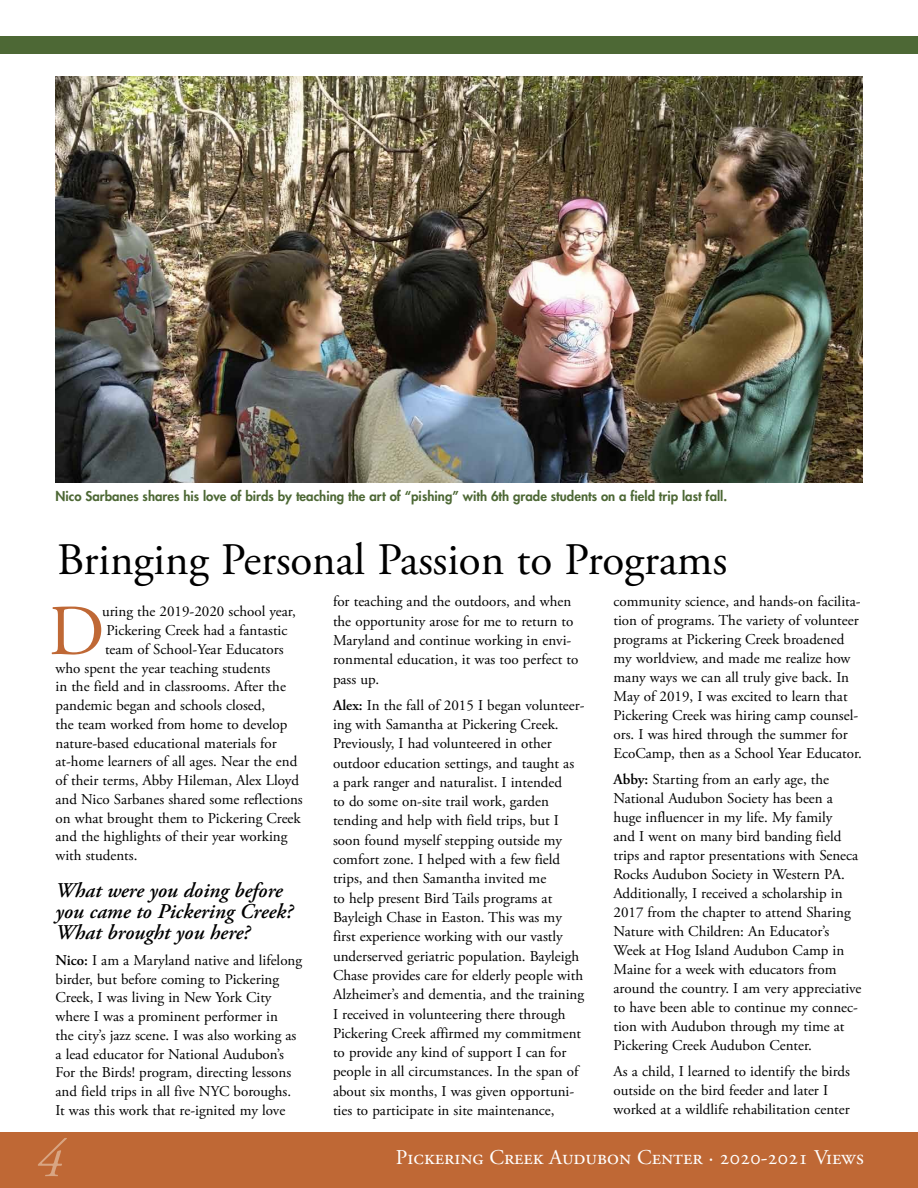
<style>
.page{position:relative;width:918px;height:1188px;background:#fff}
.page>*{position:absolute;margin:0;border:0;box-sizing:border-box;transform-origin:0 0}
.t1{font:71.55px "Adobe Garamond Pro";color:#bf6835}
.t2{font:italic 54px "Adobe Garamond Pro";color:#d8a583}
.t3{font:45px "Adobe Garamond Pro";letter-spacing:-.005em;color:#000}
.t4{font:italic 600 21px/21px "Adobe Garamond Pro";color:#000}
.t5{font:21px "Adobe Garamond Pro";color:#fff}
.t6{font:15px/19.4px "Adobe Garamond Pro";color:#000}
.t7{font:800 13.2px "Futura";letter-spacing:.005em;color:#4d6835}
.s1{font-weight:600}
</style>
<div class="page">
<div style="left:0;top:1132px;width:918px;height:56px;background:#bf6835"></div>
<div style="left:0;top:37px;width:918px;height:17px;background:#4d6835"></div>
<img style="left:56px;top:76px;width:806px;height:407px">
<p class="t7" style="left:56px;top:487px;width:673px">Nico Sarbanes shares his love of birds by teaching the art of “pishing” with 6th grade students on a field trip last fall.</p>
<h3 class="t3" style="left:57px;top:532px;width:672px">Bringing Personal Passion to Programs</h3>
<p class="t6" style="left:102px;top:603px;width:195px">uring the 2019-2020 school year,</p>
<p class="t6" style="left:107px;top:621px;width:183px">Pickering Creek had a fantastic</p>
<p class="t6" style="left:105px;top:640px;width:180px">team of School-Year Educators</p>
<p class="t6" style="left:56px;top:659px;width:216px">who spent the year teaching students</p>
<p class="t6" style="left:56px;top:678px;width:232px">in the field and in classrooms. After the</p>
<p class="t6" style="left:56px;top:696px;width:211px">pandemic began and schools closed,</p>
<p class="t6" style="left:56px;top:715px;width:233px">the team worked from home to develop</p>
<p class="t6" style="left:56px;top:734px;width:223px">nature-based educational materials for</p>
<p class="t6" style="left:56px;top:753px;width:243px">at-home learners of all ages. Near the end</p>
<p class="t6" style="left:56px;top:771px;width:245px">of their terms, Abby Hileman, Alex Lloyd</p>
<p class="t6" style="left:56px;top:790px;width:249px">and Nico Sarbanes shared some reflections</p>
<p class="t6" style="left:56px;top:809px;width:247px">on what brought them to Pickering Creek</p>
<p class="t6" style="left:56px;top:828px;width:234px">and the highlights of their year working</p>
<p class="t6" style="left:56px;top:846px;width:83px">with students.</p>
<h3 class="t4" style="left:56px;top:881px;width:239px">What were you doing before you came to Pickering Creek?<br>What brought you here?</h3>
<p class="t6" style="left:56px;top:951px;width:248px;line-height:18.8px"><span class="s1">Nico:</span> I am a Maryland native and lifelong birder, but before coming to Pickering Creek, I was living in New York City where I was a prominent performer in<br>the city’s jazz scene. I was also working as a lead educator for National Audubon’s For the Birds! program, directing lessons and field trips in all five NYC boroughs.<br>It was this work that re-ignited my love</p>
<h2 class="t2" style="left:36px;top:1127px;width:28px">4</h2>
<h1 class="t1" style="left:49px;top:588px;width:57px">D</h1>
<p class="t6" style="left:333px;top:592px;width:247px">for teaching and the outdoors, and when the opportunity arose for me to return to Maryland and continue working in envi&shy;ronmental education, it was too perfect to pass up.</p>
<p class="t6" style="left:333px;top:696px;width:253px"><span class="s1">Alex:</span> In the fall of 2015 I began volunteer&shy;ing with Samantha at Pickering Creek.<br>Previously, I had volunteered in other outdoor education settings, and taught as<br>a park ranger and naturalist. I intended<br>to do some on-site trail work, garden tending and help with field trips, but I soon found myself stepping outside my comfort zone. I helped with a few field trips, and then Samantha invited me<br>to help present Bird Tails programs at Bayleigh Chase in Easton. This was my first experience working with our vastly underserved geriatric population. Bayleigh Chase provides care for elderly people with Alzheimer’s and dementia, and the training I received in volunteering there through Pickering Creek affirmed my commitment to provide any kind of support I can for people in all circumstances. In the span of about six months, I was given opportuni&shy;ties to participate in site maintenance,</p>
<p class="t6" style="left:614px;top:593px;width:250px">community science, and hands-on facilita&shy;tion of programs. The variety of volunteer programs at Pickering Creek broadened my worldview, and made me realize how many ways we can all truly give back. In May of 2019, I was excited to learn that Pickering Creek was hiring camp counsel&shy;ors. I was hired through the summer for EcoCamp, then as a School Year Educator.</p>
<p class="t6" style="left:614px;top:770px;width:250px"><span class="s1">Abby:</span> Starting from an early age, the National Audubon Society has been a huge influencer in my life. My family<br>and I went on many bird banding field trips and raptor presentations with Seneca Rocks Audubon Society in Western PA.<br>Additionally, I received a scholarship in 2017 from the chapter to attend Sharing Nature with Children: An Educator’s Week at Hog Island Audubon Camp in Maine for a week with educators from around the country. I am very appreciative to have been able to continue my connec&shy;tion with Audubon through my time at Pickering Creek Audubon Center.</p>
<p class="t6" style="left:614px;top:1062px;width:238px">As a child, I learned to identify the birds outside on the bird feeder and later I worked at a wildlife rehabilitation center</p>
<h3 class="t5" style="left:396px;top:1144px;width:470px">Pickering Creek Audubon Center · 2020-2021 Views</h3>
</div>
